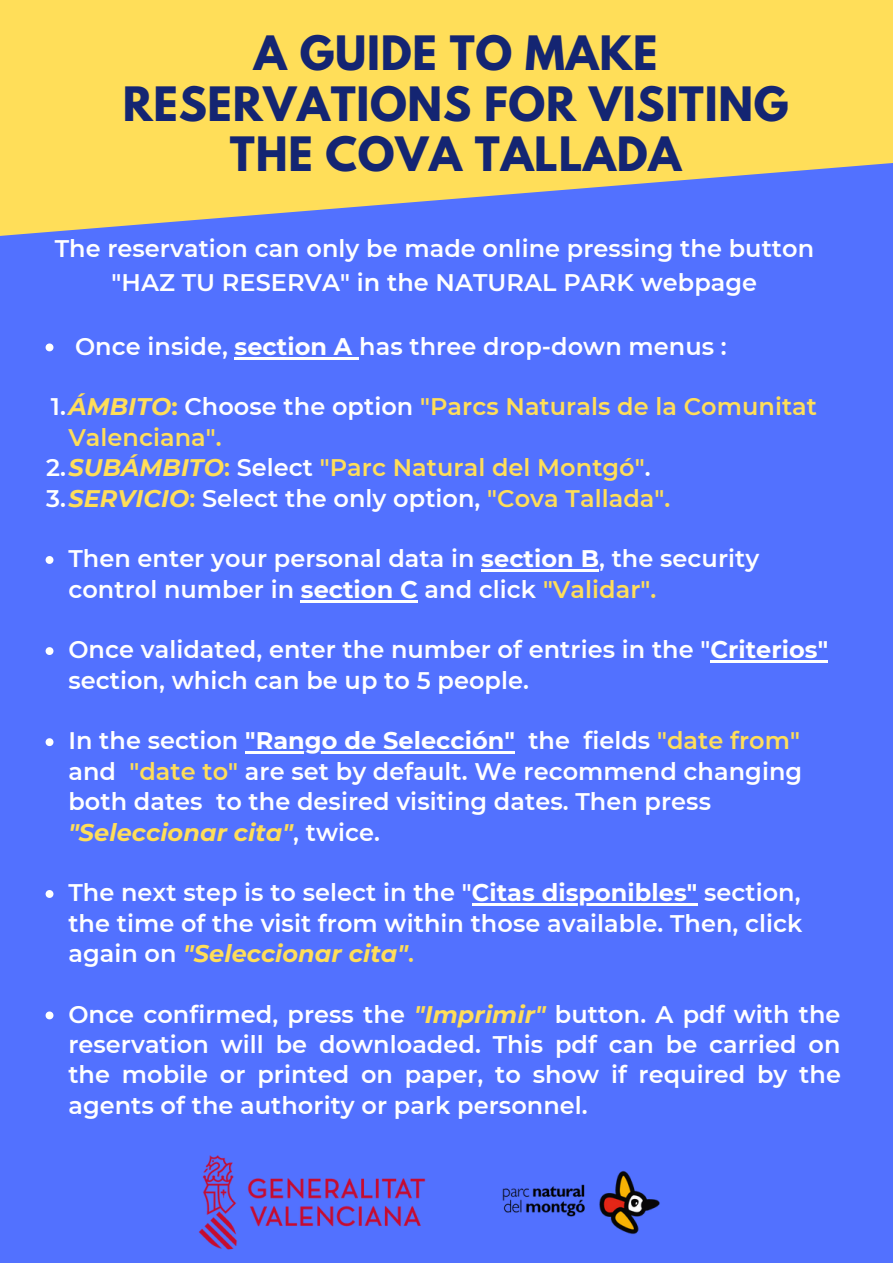
<style>
.page{position:relative;width:893px;height:1264px;background:#fff}
.page>*{position:absolute;margin:0;border:0;box-sizing:border-box;transform-origin:0 0}
.t1{font:700 42px/50.6px "League Spartan";letter-spacing:.015em;color:#142572;text-align:center}
.t2{font:600 24px/30.3px "Montserrat";letter-spacing:.005em;color:#fff}
.t3{font:600 24px "Montserrat";letter-spacing:.005em;color:#ffde59}
.s1{font-weight:700}
.s2{color:#fff}
.s3{font-weight:700;font-style:italic}
.s4{font-weight:700;font-style:italic;color:#ffde59}
.s5{color:#ffde59}
</style>
<div class="page">
<div style="left:0;top:0;width:892px;height:1262px;background:#5271ff"></div>
<svg style="left:46px;top:343px;width:7px;height:8px"></svg>
<hr style="left:234px;top:357px;width:125px;height:2px;background:#fff">
<svg style="left:46px;top:556px;width:7px;height:8px"></svg>
<hr style="left:481px;top:569px;width:118px;height:3px;background:#fff">
<hr style="left:301px;top:600px;width:117px;height:2px;background:#fff">
<svg style="left:46px;top:647px;width:7px;height:8px"></svg>
<hr style="left:710px;top:660px;width:118px;height:3px;background:#fff">
<svg style="left:46px;top:738px;width:7px;height:8px"></svg>
<hr style="left:245px;top:751px;width:270px;height:3px;background:#fff">
<svg style="left:46px;top:890px;width:7px;height:7px"></svg>
<hr style="left:472px;top:903px;width:225px;height:2px;background:#fff">
<svg style="left:46px;top:1011px;width:7px;height:8px"></svg>
<svg style="left:0;top:0;width:892px;height:236px;fill:#ffde59"></svg>
<img style="left:199px;top:1155px;width:461px;height:95px">
<h1 class="t1" style="left:123px;top:33px;width:667px">A GUIDE TO MAKE<br>RESERVATIONS FOR VISITING<br>THE COVA TALLADA</h1>
<p class="t2" style="left:55px;top:231px;width:760px;line-height:33.8px;text-align:center">The reservation can only be made online pressing the button "HAZ TU RESERVA" in the NATURAL PARK webpage</p>
<p class="t2" style="left:75px;top:331px;width:653px">Once inside, <span class="s1">section A</span> has three drop-down menus :</p>
<p class="t3" style="left:51px;top:392px;width:767px"><span class="s2">1.</span><span class="s3">ÁMBITO</span><span class="s1">:</span> <span class="s2">Choose the option</span> "Parcs Naturals de la Comunitat</p>
<p class="t3" style="left:68px;top:422px;width:155px">Valenciana".</p>
<p class="t3" style="left:46px;top:453px;width:606px"><span class="s2">2.</span><span class="s3">SUBÁMBITO</span>: <span class="s2">Select</span> "Parc Natural del Montgó"<span class="s2">.</span></p>
<p class="t2" style="left:46px;top:483px;width:625px">3.<span class="s4">SERVICIO</span><span class="s5">:</span> Select the only option, <span class="s5">"Cova Tallada".</span></p>
<p class="t2" style="left:68px;top:543px;width:692px">Then enter your personal data in <span class="s1">section B</span>, the security control number in <span class="s1">section C</span> and click <span class="s5">"Validar".</span></p>
<p class="t2" style="left:68px;top:634px;width:761px">Once validated, enter the number of entries in the "<span class="s1">Criterios" </span>section, which can be up to 5 people.</p>
<p class="t2" style="left:68px;top:725px;width:735px">In the section <span class="s1">"Rango de Selección"</span> the fields <span class="s5">"date from" </span>and <span class="s5">"date to"</span> are set by default. We recommend changing both dates to the desired visiting dates. Then press <span class="s4">"Seleccionar cita"</span>, twice.</p>
<p class="t2" style="left:68px;top:877px;width:735px;text-align:justify">The next step is to select in the "<span class="s1">Citas disponibles"</span> section, the time of the visit from within those available. Then, click again on <span class="s4">"Seleccionar cita"</span><span class="s5">.</span></p>
<p class="t2" style="left:68px;top:998px;width:774px;text-align:justify">Once confirmed, press the <span class="s4">"Imprimir"</span> button. A pdf with the reservation will be downloaded. This pdf can be carried on the mobile or printed on paper, to show if required by the agents of the authority or park personnel.</p>
</div>
